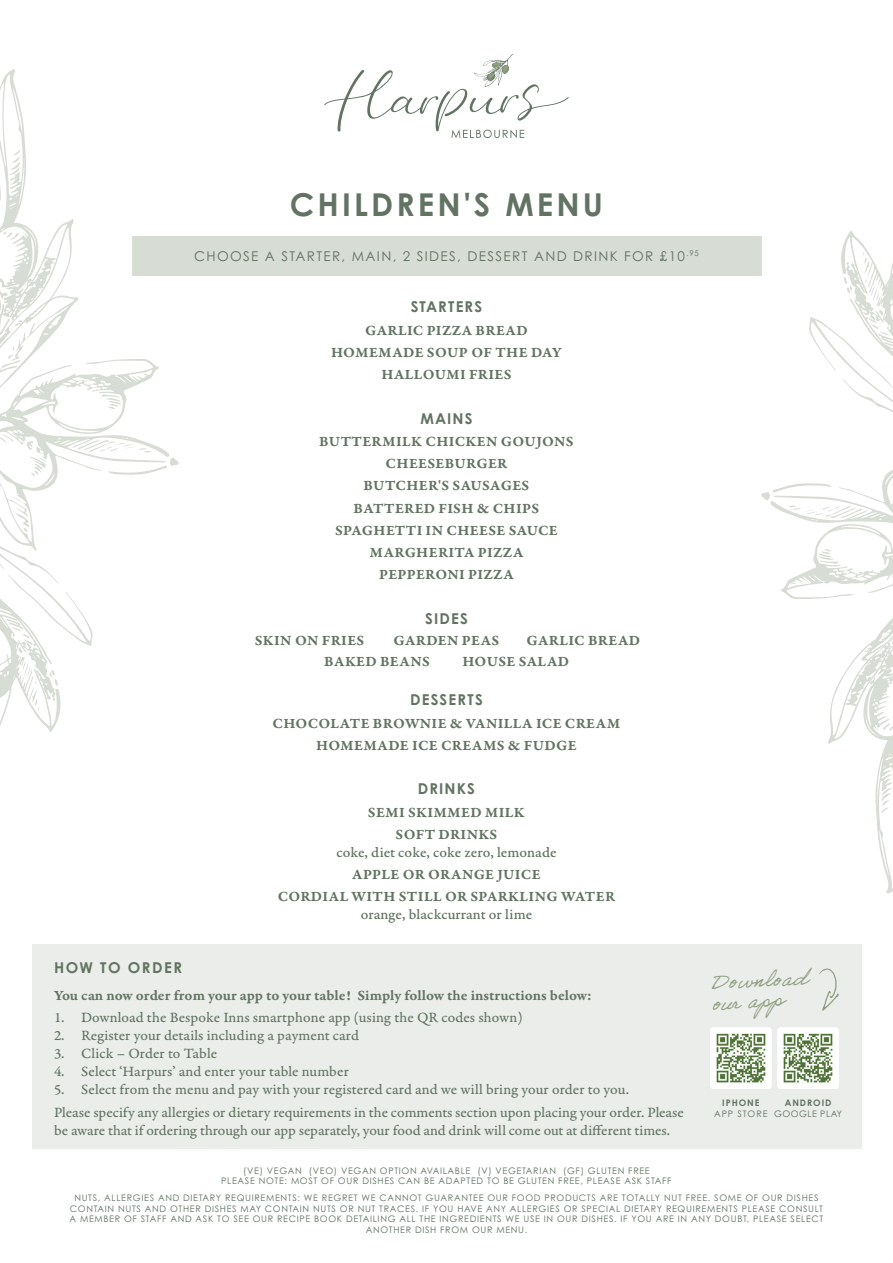
<style>
.page{position:relative;width:893px;height:1263px;background:#fff}
.page>*{position:absolute;margin:0;border:0;box-sizing:border-box;transform-origin:0 0}
.t1{font:700 31.5px "Century Gothic Pro";letter-spacing:.1em;color:#627363}
.t2{font:21px/21px "Adobe Handwriting Ernie";color:#909e81}
.t3{font:15px/22.2px "Garamond Premr Pro Smbd Capt";letter-spacing:.015em;color:#627363;text-align:center}
.t4{font:15px/22.2px "Garamond Premr Pro Capt";color:#627363}
.t5{font:15px "Garamond Premr Pro Med Capt";color:#627363}
.t6{font:700 15px "Century Gothic Pro";letter-spacing:.075em;color:#627363}
.t7{font:700 15px "Century Gothic Pro";letter-spacing:.1em;color:#627363}
.t8{font:13.5px "Century Gothic Pro";letter-spacing:.1em;color:#627363}
.t9{font:9px/10.8px "Century Gothic Pro";letter-spacing:.075em;color:#627363;text-align:center}
.t10{font:700 9px "Century Gothic Pro";letter-spacing:.1em;color:#627363}
.t11{font:9px "Century Gothic Pro";letter-spacing:.05em;color:#627363}
.t12{font:9px "Century Gothic Pro";letter-spacing:.1em;color:#627363}
</style>
<div class="page">
<div style="left:32px;top:944px;width:829px;height:205px;background:#eaede9"></div>
<img style="left:710px;top:1027px;width:62px;height:62px">
<img style="left:777px;top:1027px;width:62px;height:62px">
<svg style="left:819px;top:968px;width:20px;height:43px"></svg>
<svg style="left:324px;top:54px;width:245px;height:84px"></svg>
<svg style="left:0;top:69px;width:74px;height:226px"></svg>
<svg style="left:0;top:295px;width:179px;height:194px"></svg>
<svg style="left:0;top:489px;width:93px;height:243px"></svg>
<svg style="left:761px;top:231px;width:132px;height:663px"></svg>
<div style="left:132px;top:236px;width:629px;height:39px;background:#d7dcd4"></div>
<h1 class="t1" style="left:290px;top:185px;width:315px">CHILDREN'S MENU</h1>
<h3 class="t8" style="left:194px;top:248px;width:506px">CHOOSE A STARTER, MAIN, 2 SIDES, DESSERT AND DRINK FOR £10<sup>.95</sup></h3>
<h3 class="t6" style="left:411px;top:297px;width:73px">STARTERS</h3>
<h3 class="t3" style="left:331px;top:319px;width:232px">GARLIC PIZZA BREAD<br>HOMEMADE SOUP OF THE DAY<br>HALLOUMI FRIES</h3>
<h3 class="t6" style="left:420px;top:409px;width:54px">MAINS</h3>
<h3 class="t3" style="left:319px;top:430px;width:256px">BUTTERMILK CHICKEN GOUJONS<br>CHEESEBURGER<br>BUTCHER'S SAUSAGES<br>BATTERED FISH &amp; CHIPS<br>SPAGHETTI IN CHEESE SAUCE<br>MARGHERITA PIZZA<br>PEPPERONI PIZZA</h3>
<h3 class="t6" style="left:425px;top:609px;width:44px">SIDES</h3>
<h3 class="t3" style="left:255px;top:629px;width:111px">SKIN ON FRIES</h3>
<h3 class="t3" style="left:394px;top:629px;width:107px">GARDEN PEAS</h3>
<h3 class="t3" style="left:527px;top:629px;width:115px">GARLIC BREAD</h3>
<h3 class="t3" style="left:324px;top:650px;width:107px">BAKED BEANS</h3>
<h3 class="t3" style="left:462px;top:650px;width:108px">HOUSE SALAD</h3>
<h3 class="t6" style="left:410px;top:691px;width:74px">DESSERTS</h3>
<h3 class="t3" style="left:272px;top:712px;width:349px">CHOCOLATE BROWNIE &amp; VANILLA ICE CREAM<br>HOMEMADE ICE CREAMS &amp; FUDGE</h3>
<h3 class="t6" style="left:418px;top:780px;width:59px">DRINKS</h3>
<h3 class="t3" style="left:368px;top:801px;width:159px">SEMI SKIMMED MILK<br>SOFT DRINKS</h3>
<h3 class="t5" style="left:336px;top:843px;width:222px">coke, diet coke, coke zero, lemonade</h3>
<h3 class="t3" style="left:278px;top:864px;width:339px">APPLE OR ORANGE JUICE<br>CORDIAL WITH STILL OR SPARKLING WATER</h3>
<h3 class="t5" style="left:361px;top:906px;width:173px">orange, blackcurrant or lime</h3>
<h3 class="t7" style="left:54px;top:958px;width:130px">HOW TO ORDER</h3>
<h3 class="t3" style="left:54px;top:985px;width:539px">You can now order from your app to your table! Simply follow the instructions below:</h3>
<h3 class="t4" style="left:54px;top:1007px;width:470px">1. Download the Bespoke Inns smartphone app (using the QR codes shown)</h3>
<h3 class="t4" style="left:54px;top:1025px;width:306px">2. Register your details including a payment card</h3>
<h3 class="t4" style="left:54px;top:1043px;width:165px">3. Click – Order to Table</h3>
<h3 class="t4" style="left:54px;top:1061px;width:297px">4. Select ‘Harpurs’ and enter your table number</h3>
<h3 class="t4" style="left:54px;top:1079px;width:631px">5. Select from the menu and pay with your registered card and we will bring your order to you.<br>Please specify any allergies or dietary requirements in the comments section upon placing your order. Please</h3>
<h3 class="t4" style="left:54px;top:1119px;width:618px">be aware that if ordering through our app separately, your food and drink will come out at different times.</h3>
<h2 class="t2" style="left:710px;top:971px;width:98px;rotate:-3deg">Download our app</h2>
<p class="t10" style="left:722px;top:1097px;width:39px">IPHONE</p>
<p class="t12" style="left:714px;top:1108px;width:55px">APP STORE</p>
<p class="t10" style="left:785px;top:1097px;width:48px">ANDROID</p>
<p class="t11" style="left:774px;top:1108px;width:69px">GOOGLE PLAY</p>
<p class="t9" style="left:221px;top:1165px;width:452px">(VE) VEGAN (VEO) VEGAN OPTION AVAILABLE (V) VEGETARIAN (GF) GLUTEN FREE<br>PLEASE NOTE: MOST OF OUR DISHES CAN BE ADAPTED TO BE GLUTEN FREE, PLEASE ASK STAFF</p>
<p class="t9" style="left:70px;top:1192px;width:755px">NUTS, ALLERGIES AND DIETARY REQUIREMENTS: WE REGRET WE CANNOT GUARANTEE OUR FOOD PRODUCTS ARE TOTALLY NUT FREE. SOME OF OUR DISHES CONTAIN NUTS AND OTHER DISHES MAY CONTAIN NUTS OR NUT TRACES. IF YOU HAVE ANY ALLERGIES OR SPECIAL DIETARY REQUIREMENTS PLEASE CONSULT A MEMBER OF STAFF AND ASK TO SEE OUR RECIPE BOOK DETAILING ALL THE INGREDIENTS WE USE IN OUR DISHES. IF YOU ARE IN ANY DOUBT, PLEASE SELECT ANOTHER DISH FROM OUR MENU.</p>
</div>
